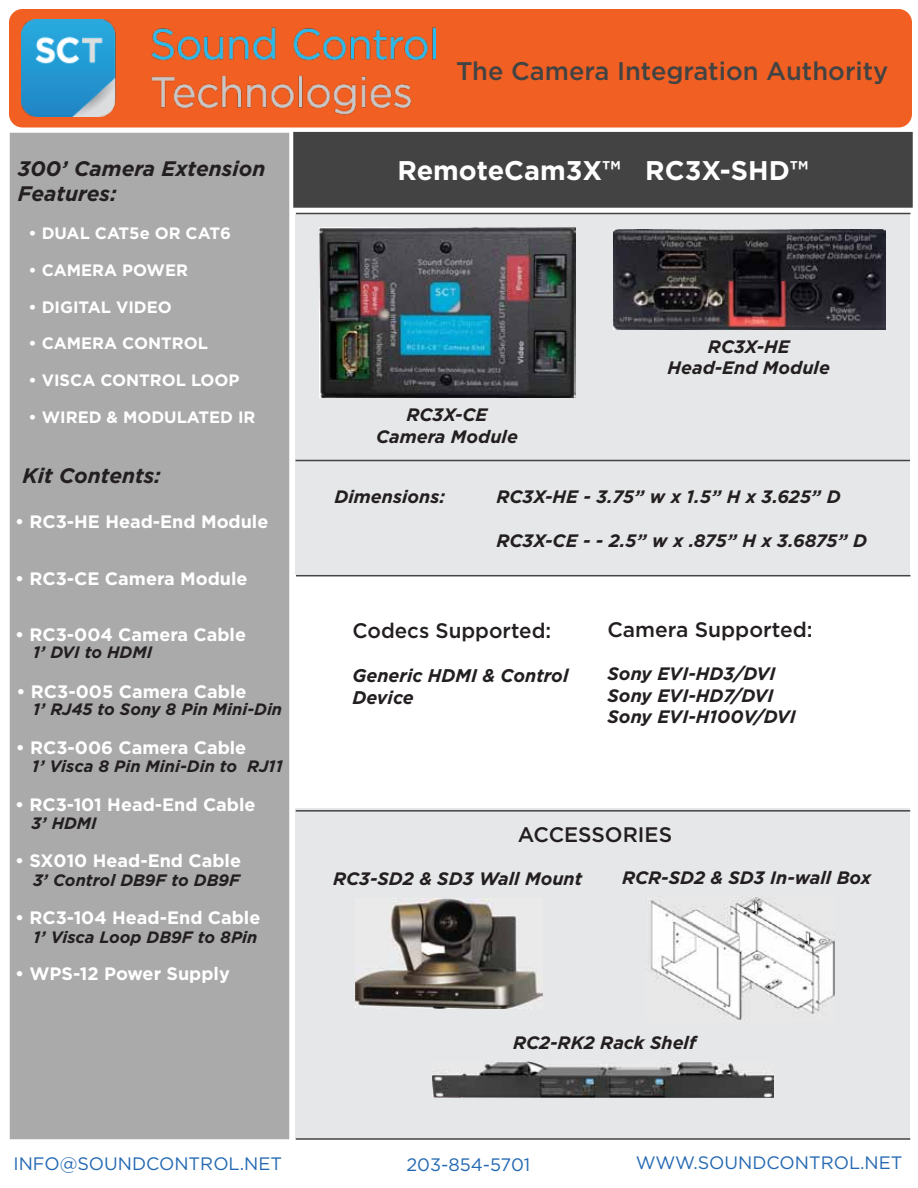
<style>
.page{position:relative;width:918px;height:1188px;background:#fff}
.page>*{position:absolute;margin:0;border:0;box-sizing:border-box;transform-origin:0 0}
.t1{font:700 27px "Gotham";color:#fff}
.t2{font:500 25.5px "Gotham";color:#434343}
.t3{font:500 21px "Gotham";color:#231f20}
.t4{font:italic 700 21px "Gotham";color:#231f20}
.t5{font:italic 700 18.3px/22px "Gotham";color:#231f20}
.t6{font:italic 700 18px/21.6px "Gotham";color:#231f20;text-align:center}
.t7{font:700 18px "Gotham";color:#fff}
.t8{font:18px "Gotham";color:#2368b2}
.t9{font:italic 700 16.5px "Gotham";color:#231f20}
.t10{font:700 16.5px "Gotham";color:#fff}
</style>
<div class="page">
<div style="left:296px;top:213px;width:614px;height:925px;background:#e6e7e8"></div>
<div style="left:294px;top:133px;width:618px;height:74px;background:#434343"></div>
<div style="left:293px;top:132px;width:620px;height:76px;border:2px solid #434343"></div>
<div style="left:9px;top:9px;width:903px;height:119px;background:#f16022;border-radius:14px"></div>
<div style="left:10px;top:133px;width:279px;height:1006px;background:#aaa"></div>
<div style="left:294px;top:576px;width:618px;height:232px;background:#fff"></div>
<img style="left:432px;top:1061px;width:342px;height:36px">
<hr style="left:296px;top:460px;width:614px;height:1px;background:#434343">
<hr style="left:296px;top:213px;width:614px;height:1px;background:#434343">
<hr style="left:296px;top:575px;width:615px;height:1px;background:#434343">
<hr style="left:296px;top:810px;width:614px;height:2px;background:#434343">
<hr style="left:296px;top:1138px;width:614px;height:2px;background:#434343">
<img style="left:21px;top:20px;width:414px;height:97px">
<img style="left:355px;top:898px;width:188px;height:110px">
<img style="left:646px;top:896px;width:189px;height:124px">
<img style="left:320px;top:227px;width:256px;height:170px">
<img style="left:613px;top:229px;width:273px;height:100px">
<h2 class="t2" style="left:456px;top:56px;width:434px">The Camera Integration Authority</h2>
<p class="t4" style="left:18px;top:156px;width:249px">300’ Camera Extension</p>
<h1 class="t1" style="left:398px;top:154px;width:412px">RemoteCam3X™ RC3X-SHD™</h1>
<p class="t4" style="left:18px;top:181px;width:100px">Features:</p>
<p class="t10" style="left:29px;top:223px;width:204px">• DUAL CAT5e OR CAT6</p>
<p class="t10" style="left:29px;top:260px;width:161px">• CAMERA POWER</p>
<p class="t10" style="left:29px;top:297px;width:145px">• DIGITAL VIDEO</p>
<p class="t10" style="left:29px;top:334px;width:181px">• CAMERA CONTROL</p>
<p class="t10" style="left:29px;top:370px;width:213px">• VISCA CONTROL LOOP</p>
<p class="t10" style="left:29px;top:407px;width:229px">• WIRED &amp; MODULATED IR</p>
<p class="t4" style="left:22px;top:463px;width:140px">Kit Contents:</p>
<p class="t7" style="left:15px;top:511px;width:255px">• RC3-HE Head-End Module</p>
<p class="t7" style="left:15px;top:567px;width:234px">• RC3-CE Camera Module</p>
<p class="t7" style="left:15px;top:624px;width:233px">• RC3-004 Camera Cable</p>
<p class="t9" style="left:33px;top:642px;width:121px">1’ DVI to HDMI</p>
<p class="t7" style="left:17px;top:680px;width:232px">• RC3-005 Camera Cable</p>
<p class="t9" style="left:33px;top:699px;width:251px">1’ RJ45 to Sony 8 Pin Mini-Din</p>
<p class="t7" style="left:16px;top:737px;width:232px">• RC3-006 Camera Cable</p>
<p class="t9" style="left:32px;top:756px;width:252px">1’ Visca 8 Pin Mini-Din to RJ11</p>
<p class="t7" style="left:15px;top:793px;width:242px">• RC3-101 Head-End Cable</p>
<p class="t9" style="left:31px;top:814px;width:67px">3’ HDMI</p>
<p class="t7" style="left:15px;top:850px;width:228px">• SX010 Head-End Cable</p>
<p class="t9" style="left:33px;top:871px;width:209px">3’ Control DB9F to DB9F</p>
<p class="t7" style="left:15px;top:907px;width:247px">• RC3-104 Head-End Cable</p>
<p class="t9" style="left:33px;top:928px;width:226px">1’ Visca Loop DB9F to 8Pin</p>
<p class="t7" style="left:15px;top:963px;width:216px">• WPS-12 Power Supply</p>
<p class="t6" style="left:376px;top:404px;width:143px">RC3X-CE<br>Camera Module</p>
<p class="t6" style="left:668px;top:335px;width:164px">RC3X-HE<br>Head-End Module</p>
<p class="t6" style="left:334px;top:486px;width:112px">Dimensions:</p>
<p class="t6" style="left:496px;top:486px;width:346px">RC3X-HE - 3.75” w x 1.5” H x 3.625” D</p>
<p class="t6" style="left:496px;top:529px;width:372px">RC3X-CE - - 2.5” w x .875” H x 3.6875” D</p>
<p class="t3" style="left:352px;top:618px;width:200px">Codecs Supported:</p>
<p class="t5" style="left:352px;top:665px;width:217px">Generic HDMI &amp; Control<br>Device</p>
<p class="t3" style="left:608px;top:617px;width:207px">Camera Supported:</p>
<p class="t6" style="left:608px;top:663px;width:190px;text-align:left">Sony EVI-HD3/DVI<br>Sony EVI-HD7/DVI<br>Sony EVI-H100V/DVI</p>
<p class="t3" style="left:518px;top:822px;width:156px">ACCESSORIES</p>
<p class="t6" style="left:333px;top:868px;width:251px">RC3-SD2 &amp; SD3 Wall Mount</p>
<p class="t6" style="left:622px;top:867px;width:251px">RCR-SD2 &amp; SD3 In-wall Box</p>
<p class="t6" style="left:513px;top:1032px;width:185px">RC2-RK2 Rack Shelf</p>
<p class="t8" style="left:13px;top:1152px;width:270px">INFO@SOUNDCONTROL.NET</p>
<p class="t8" style="left:407px;top:1153px;width:125px">203-854-5701</p>
<p class="t8" style="left:636px;top:1151px;width:268px">WWW.SOUNDCONTROL.NET</p>
</div>
